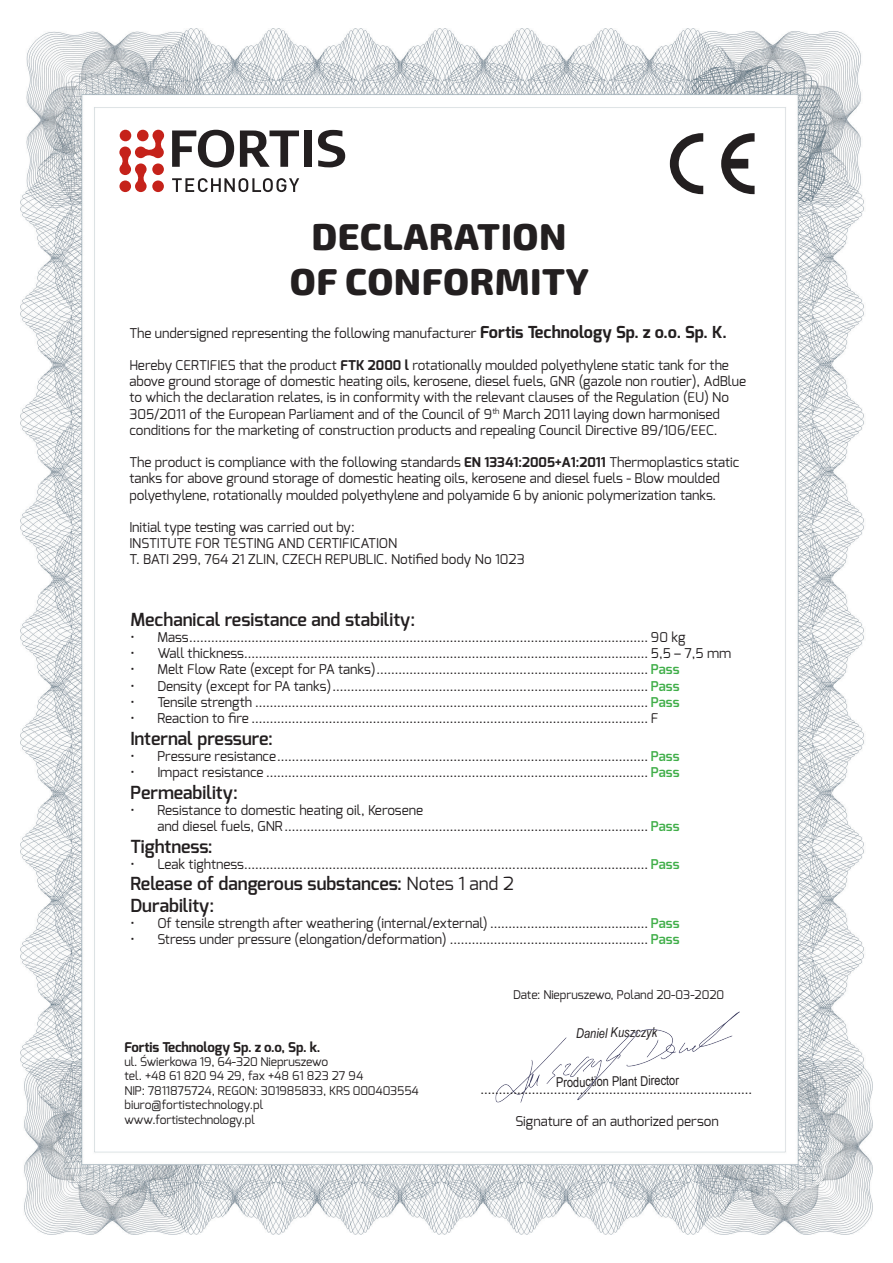
<style>
.page{position:relative;width:893px;height:1263px;background:#fff}
.page>*{position:absolute;margin:0;border:0;box-sizing:border-box;transform-origin:0 0}
.t1{font:800 37.5px/45px "Exo Soft";letter-spacing:.01em;color:#231f20;text-align:center}
.t2{font:600 18px/21.6px "Exo";color:#231f20}
.t3{font:13.5px/16.2px "Exo";color:#231f20}
.t4{font:700 13.5px "Exo";letter-spacing:-.01em;color:#231f20}
.t5{font:13.5px "Arial Narrow";color:#231f20}
.t6{font:italic 13.5px "Arial Narrow";color:#231f20}
.t7{font:12px/14.4px "Exo";letter-spacing:-.01em;color:#231f20}
.s1{font-weight:700;font-size:16.5px}
.s2{font-weight:700}
.s3{font-weight:600;color:#40ae49}
.s4{font-weight:400}
</style>
<div class="page">
<img style="left:20px;top:29px;width:853px;height:1205px">
<svg style="left:172px;top:130px;width:62px;height:38px"></svg>
<svg style="left:240px;top:130px;width:59px;height:37px"></svg>
<div style="left:305px;top:130px;width:7px;height:37px;background:#231f20"></div>
<svg style="left:318px;top:130px;width:27px;height:37px"></svg>
<svg style="left:119px;top:130px;width:45px;height:62px"></svg>
<svg style="left:172px;top:178px;width:127px;height:14px"></svg>
<svg style="left:670px;top:133px;width:33px;height:61px"></svg>
<svg style="left:721px;top:133px;width:34px;height:61px"></svg>
<img style="left:495px;top:1011px;width:244px;height:91px">
<h1 class="t1" style="left:290px;top:214px;width:301px">DECLARATION<br>OF CONFORMITY</h1>
<p class="t3" style="left:129px;top:325px;width:599px">The undersigned representing the following manufacturer <span class="s1">Fortis Technology Sp. z o.o. Sp. K.</span></p>
<p class="t3" style="left:129px;top:357px;width:618px">Hereby CERTIFIES that the product <span class="s2">FTK 2000 l</span> rotationally moulded polyethylene static tank for the above ground storage of domestic heating oils, kerosene, diesel fuels, GNR (gazole non routier), AdBlue to which the declaration relates, is in conformity with the relevant clauses of the Regulation (EU) No 305/2011 of the European Parliament and of the Council of 9<sup>th</sup> March 2011 laying down harmonised conditions for the marketing of construction products and repealing Council Directive 89/106/EEC.</p>
<p class="t3" style="left:129px;top:454px;width:612px">The product is compliance with the following standards <span class="s2">EN 13341:2005+A1:2011</span> Thermoplastics static tanks for above ground storage of domestic heating oils, kerosene and diesel fuels - Blow moulded polyethylene, rotationally moulded polyethylene and polyamide 6 by anionic polymerization tanks.</p>
<p class="t3" style="left:129px;top:519px;width:397px">Initial type testing was carried out by:<br>INSTITUTE FOR TESTING AND CERTIFICATION<br>T. BATI 299, 764 21 ZLIN, CZECH REPUBLIC. Notified body No 1023</p>
<h2 class="t2" style="left:130px;top:608px;width:286px">Mechanical resistance and stability:</h2>
<p class="t3" style="left:130px;top:629px;width:557px">• Mass............................................................................................................................. 90 kg</p>
<p class="t3" style="left:130px;top:645px;width:602px">• Wall thickness.............................................................................................................. 5,5 – 7,5 mm</p>
<p class="t3" style="left:130px;top:661px;width:551px">• Melt Flow Rate (except for PA tanks).......................................................................... <span class="s3">Pass</span></p>
<p class="t3" style="left:130px;top:677px;width:551px">• Density (except for PA tanks)...................................................................................... <span class="s3">Pass</span></p>
<p class="t3" style="left:130px;top:694px;width:551px">• Tensile strength ........................................................................................................... <span class="s3">Pass</span></p>
<p class="t3" style="left:130px;top:710px;width:530px">• Reaction to fire ............................................................................................................ F</p>
<h2 class="t2" style="left:130px;top:727px;width:144px">Internal pressure:</h2>
<p class="t3" style="left:130px;top:748px;width:551px">• Pressure resistance..................................................................................................... <span class="s3">Pass</span></p>
<p class="t3" style="left:130px;top:764px;width:551px">• Impact resistance ........................................................................................................ <span class="s3">Pass</span></p>
<h2 class="t2" style="left:130px;top:781px;width:109px">Permeability:</h2>
<p class="t3" style="left:157px;top:802px;width:524px;text-indent:-27px">• Resistance to domestic heating oil, Kerosene<br>and diesel fuels, GNR................................................................................................... <span class="s3">Pass</span></p>
<h2 class="t2" style="left:130px;top:835px;width:84px">Tightness:</h2>
<p class="t3" style="left:130px;top:856px;width:551px">• Leak tightness.............................................................................................................. <span class="s3">Pass</span></p>
<h2 class="t2" style="left:130px;top:873px;width:385px">Release of dangerous substances: <span class="s4">Notes 1 and 2<br></span>Durability:</h2>
<p class="t3" style="left:130px;top:915px;width:551px">• Of tensile strength after weathering (internal/external) ........................................... <span class="s3">Pass</span></p>
<p class="t3" style="left:130px;top:931px;width:551px">• Stress under pressure (elongation/deformation) ...................................................... <span class="s3">Pass</span></p>
<p class="t4" style="left:124px;top:1038px;width:197px">Fortis Technology Sp. z o.o, Sp. k.</p>
<p class="t7" style="left:124px;top:1054px;width:296px">ul. Świerkowa 19, 64-320 Niepruszewo<br>tel. +48 61 820 94 29, fax +48 61 823 27 94<br>NIP: 7811875724, REGON: 301985833, KRS 000403554 biuro@fortistechnology.pl<br>www.fortistechnology.pl</p>
<p class="t7" style="left:513px;top:987px;width:213px">Date: Niepruszewo, Poland 20-03-2020</p>
<p class="t6" style="left:576px;top:1024px;width:83px;rotate:-1deg">Daniel Kuszczyk</p>
<p class="t5" style="left:556px;top:1072px;width:125px;rotate:-1deg">Production Plant Director</p>
<p class="t3" style="left:480px;top:1081px;width:273px">..........................................................................</p>
<p class="t3" style="left:515px;top:1113px;width:205px">Signature of an authorized person</p>
</div>
